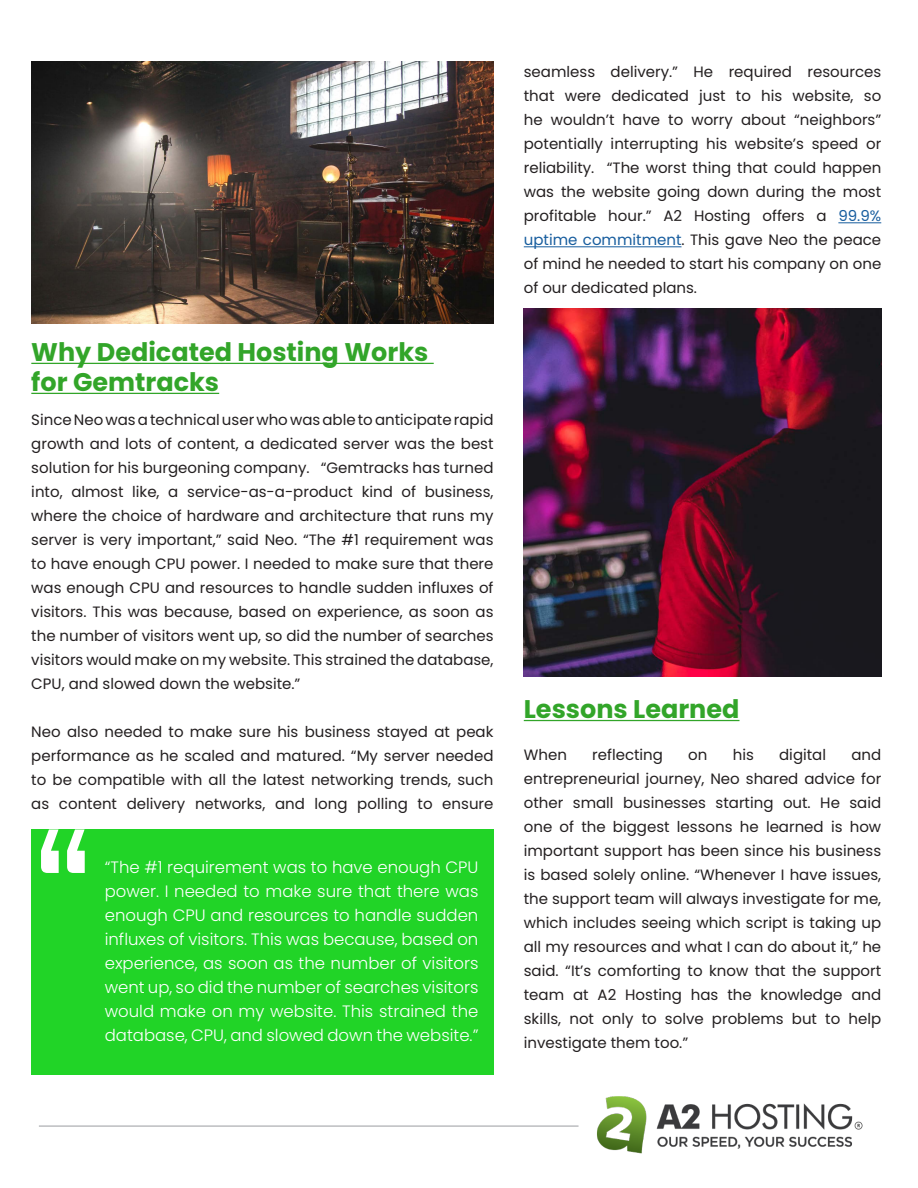
<style>
.page{position:relative;width:918px;height:1188px;background:#fff}
.page>*{position:absolute;margin:0;border:0;box-sizing:border-box;transform-origin:0 0}
.t1{font:700 25.5px/30px "Poppins";color:#32a529}
.t2{font:300 16.5px/24px "Poppins";color:#fff;text-align:justify}
.t3{font:15px/24px "Poppins";color:#231f20;text-align:justify}
.s1{color:#175d9e}
</style>
<div class="page">
<hr style="left:39px;top:1125px;width:540px;height:2px;background:#bcbdc0">
<img style="left:597px;top:1096px;width:266px;height:58px">
<div style="left:31px;top:829px;width:463px;height:246px;background:#21d427"></div>
<svg style="left:41px;top:829px;width:44px;height:44px"></svg>
<hr style="left:31px;top:363px;width:403px;height:1px;background:#32a529">
<hr style="left:31px;top:393px;width:188px;height:1px;background:#32a529">
<hr style="left:524px;top:720px;width:216px;height:1px;background:#32a529">
<img style="left:31px;top:62px;width:463px;height:262px">
<hr style="left:838px;top:222px;width:43px;height:1px;background:#175d9e">
<hr style="left:524px;top:246px;width:158px;height:1px;background:#175d9e">
<img style="left:524px;top:309px;width:357px;height:367px">
<p class="t1" style="left:31px;top:337px;width:399px">Why Dedicated Hosting Works for Gemtracks</p>
<p class="t3" style="left:31px;top:408px;width:464px">Since Neo was a technical user who was able to anticipate rapid growth and lots of content, a dedicated server was the best solution for his burgeoning company. “Gemtracks has turned into, almost like, a service-as-a-product kind of business, where the choice of hardware and architecture that runs my server is very important,” said Neo. “The #1 requirement was to have enough CPU power. I needed to make sure that there was enough CPU and resources to handle sudden influxes of visitors. This was because, based on experience, as soon as the number of visitors went up, so did the number of searches visitors would make on my website. This strained the database, CPU, and slowed down the website.”</p>
<p class="t3" style="left:31px;top:720px;width:464px">Neo also needed to make sure his business stayed at peak performance as he scaled and matured. “My server needed to be compatible with all the latest networking trends, such as content delivery networks, and long polling to ensure</p>
<p class="t2" style="left:105px;top:855px;width:375px">“The #1 requirement was to have enough CPU power. I needed to make sure that there was enough CPU and resources to handle sudden influxes of visitors. This was because, based on experience, as soon as the number of visitors went up, so did the number of searches visitors would make on my website. This strained the database, CPU, and slowed down the website.”</p>
<p class="t3" style="left:524px;top:60px;width:359px">seamless delivery.” He required resources that were dedicated just to his website, so he wouldn’t have to worry about “neighbors” potentially interrupting his website’s speed or reliability. “The worst thing that could happen was the website going down during the most profitable hour.” A2 Hosting offers a <span class="s1">99.9% uptime commitment</span>. This gave Neo the peace of mind he needed to start his company on one of our dedicated plans.</p>
<p class="t1" style="left:524px;top:694px;width:217px">Lessons Learned</p>
<p class="t3" style="left:524px;top:743px;width:45px">When</p>
<p class="t3" style="left:592px;top:743px;width:72px">reflecting</p>
<p class="t3" style="left:688px;top:743px;width:21px">on</p>
<p class="t3" style="left:733px;top:743px;width:23px">his</p>
<p class="t3" style="left:779px;top:743px;width:48px">digital</p>
<p class="t3" style="left:524px;top:743px;width:359px;text-indent:328px">and entrepreneurial journey, Neo shared advice for other small businesses starting out. He said one of the biggest lessons he learned is how important support has been since his business is based solely online. “Whenever I have issues, the support team will always investigate for me, which includes seeing which script is taking up all my resources and what I can do about it,” he said. “It’s comforting to know that the support team at A2 Hosting has the knowledge and skills, not only to solve problems but to help investigate them too.”</p>
</div>
